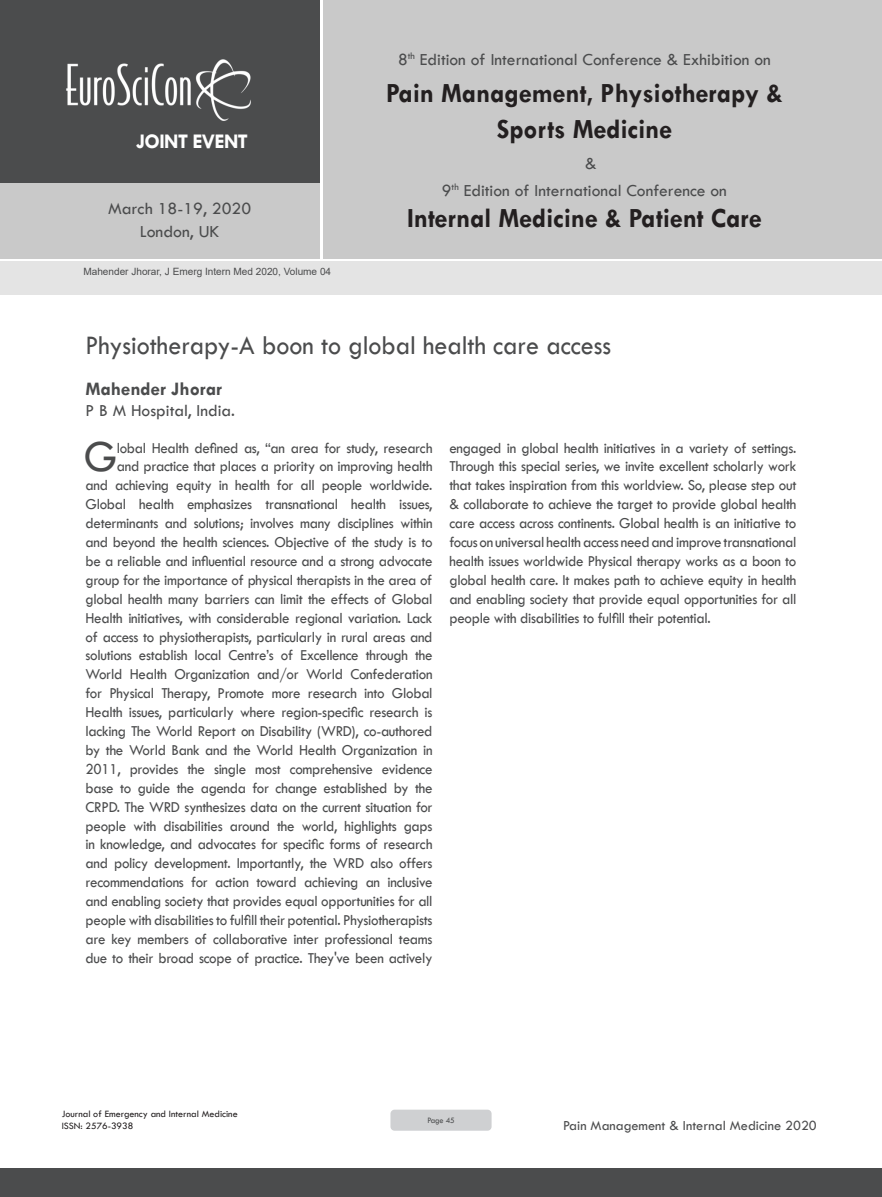
<style>
.page{position:relative;width:882px;height:1197px;background:#fff}
.page>*{position:absolute;margin:0;border:0;box-sizing:border-box;transform-origin:0 0}
.Abstract{font:46.2px "Tw Cen";color:#4b4c4d;scale:.95 1}
.t1{font:700 28px/35.5px "Tw Cen";color:#231f20;text-align:center;scale:.95 1}
.t2{font:27.65px "Tw Cen";color:#4b4c4d;scale:.94 1}
.t3{font:700 21px "Tw Cen";letter-spacing:-.03em;color:#fff}
.t4{font:700 19.25px "Tw Cen";color:#4b4c4d}
.t5{font:17.5px/23.6px "Tw Cen";color:#4b4c4d;text-align:center}
.Abstract-2{font:15.75px/18.9px "Tw Cen";letter-spacing:-.02em;color:#4b4c4d;text-align:right;scale:.95 1}
.t6{font:14.35px "Tw Cen";color:#4b4c4d}
.t7{font:9.97px/12.1px "Tw Cen";color:#231f20}
.t8{font:9.97px "Arial";color:#4b4c4d}
.t9{font:8.58px "Tw Cen";letter-spacing:-.02em;color:#4b4c4d;scale:.95 1}
</style>
<div class="page">
<div style="left:0;top:0;width:319px;height:183px;background:#4b4c4d"></div>
<div style="left:0;top:183px;width:319px;height:76px;background:#c9c9c9"></div>
<div style="left:323px;top:0;width:559px;height:259px;background:#c9c9c9"></div>
<img style="left:66px;top:59px;width:185px;height:62px">
<div style="left:0;top:1168px;width:882px;height:29px;background:#4b4c4d"></div>
<div style="left:1px;top:261px;width:881px;height:33px;background:#e4e4e4"></div>
<div style="left:390px;top:1110px;width:102px;height:21px;background:#cfd0d2;border-radius:4px"></div>
<h3 class="t3" style="left:136px;top:128px;width:113px">JOINT EVENT</h3>
<p class="t5" style="left:108px;top:196px;width:145px">March 18-19, 2020<br>London, UK</p>
<p class="t8" style="left:83px;top:265px;width:249px">Mahender Jhorar, J Emerg Intern Med 2020, Volume 04</p>
<p class="t5" style="left:398px;top:47px;width:374px">8<sup>th</sup> Edition of International Conference &amp; Exhibition on</p>
<h2 class="t1" style="left:386px;top:75px;width:419px">Pain Management, Physiotherapy &amp;<br>Sports Medicine</h2>
<p class="t5" style="left:585px;top:151px;width:13px">&amp;</p>
<p class="t5" style="left:442px;top:179px;width:286px">9<sup>th</sup> Edition of International Conference on</p>
<h2 class="t1" style="left:407px;top:200px;width:375px">Internal Medicine &amp; Patient Care</h2>
<p class="t2" style="left:86px;top:329px;width:561px">Physiotherapy-A boon to global health care access</p>
<p class="t4" style="left:86px;top:377px;width:138px">Mahender Jhorar</p>
<p class="t5" style="left:86px;top:398px;width:151px">P B M Hospital, India.</p>
<p class="Abstract" style="left:84px;top:429px;width:37px">G</p>
<p class="Abstract-2" style="left:86px;top:438px;width:367px">lobal Health defined as, “an area for study, research<br>and practice that places a priority on improving health<br>and achieving equity in health for all people worldwide.<br>Global health emphasizes transnational health issues, determinants and solutions; involves many disciplines within and beyond the health sciences. Objective of the study is to be a reliable and influential resource and a strong advocate group for the importance of physical therapists in the area of global health many barriers can limit the effects of Global Health initiatives, with considerable regional variation. Lack of access to physiotherapists, particularly in rural areas and solutions establish local Centre’s of Excellence through the World Health Organization and/or World Confederation for Physical Therapy, Promote more research into Global Health issues, particularly where region-specific research is lacking The World Report on Disability (WRD), co-authored by the World Bank and the World Health Organization in 2011, provides the single most comprehensive evidence base to guide the agenda for change established by the CRPD. The WRD synthesizes data on the current situation for people with disabilities around the world, highlights gaps in knowledge, and advocates for specific forms of research and policy development. Importantly, the WRD also offers recommendations for action toward achieving an inclusive and enabling society that provides equal opportunities for all people with disabilities to fulfill their potential. Physiotherapists are key members of collaborative inter professional teams due to their broad scope of practice. They've been actively</p>
<p class="Abstract-2" style="left:449px;top:438px;width:367px;text-align:justify">engaged in global health initiatives in a variety of settings.<br>Through this special series, we invite excellent scholarly work that takes inspiration from this worldview. So, please step out &amp; collaborate to achieve the target to provide global health care access across continents. Global health is an initiative to focus on universal health access need and improve transnational health issues worldwide Physical therapy works as a boon to global health care. It makes path to achieve equity in health and enabling society that provide equal opportunities for all people with disabilities to fulfill their potential.</p>
<p class="t7" style="left:62px;top:1108px;width:178px">Journal of Emergency and Internal Medicine<br>ISSN: 2576-3938</p>
<p class="t6" style="left:563px;top:1117px;width:255px">Pain Management &amp; Internal Medicine 2020</p>
<p class="t9" style="left:427px;top:1115px;width:30px">Page 45</p>
</div>
